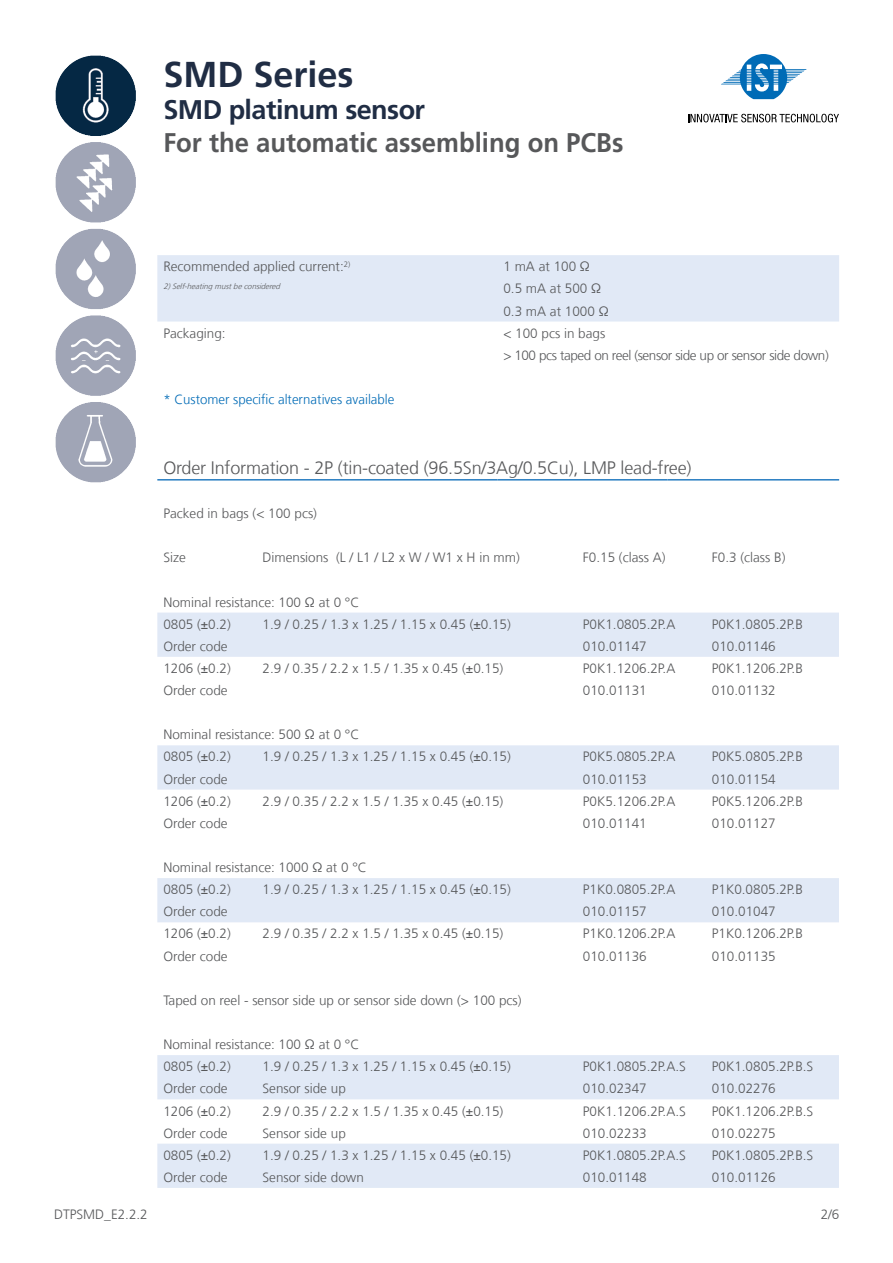
<style>
.page{position:relative;width:893px;height:1263px;background:#fff}
.page>*{position:absolute;margin:0;border:0;box-sizing:border-box;transform-origin:0 0}
.Heading{font:700 36px "Frutiger LT Com";color:#202d44}
.Subheading{font:700 27px "Frutiger LT Com";color:#57585a;scale:.95 1}
.Heading2{font:700 27px "Frutiger LT Com";letter-spacing:-.02em;color:#202d44}
.Subheading-2{font:300 18px "Frutiger LT Com";letter-spacing:-.01em;color:#57585a}
.Text{font:300 13.5px "Frutiger LT Com";color:#57585a}
.Text-2{font:300 13.5px "Frutiger LT Com";letter-spacing:-.03em;color:#57585a}
.Text-3{font:300 13.5px "Frutiger LT Com";color:#006bb6}
.Text-4{font:italic 300 7.8px "Frutiger LT Com";color:#57585a}
.s1{font-family:"Arial Narrow";font-weight:400}
</style>
<div class="page">
<img style="left:55px;top:55px;width:81px;height:428px">
<svg style="left:721px;top:54px;width:86px;height:45px"></svg>
<svg style="left:688px;top:114px;width:151px;height:8px"></svg>
<div style="left:157px;top:255px;width:682px;height:66px;background:#e1e9f6"></div>
<hr style="left:157px;top:479px;width:340px;height:1px;background:#277dc1">
<hr style="left:497px;top:479px;width:171px;height:1px;background:#277dc1">
<hr style="left:668px;top:479px;width:171px;height:1px;background:#277dc1">
<svg style="left:157px;top:612px;width:682px;height:576px"></svg>
<p class="Heading" style="left:163px;top:53px;width:192px">SMD Series</p>
<p class="Heading2" style="left:163px;top:94px;width:263px">SMD platinum sensor</p>
<p class="Subheading" style="left:163px;top:126px;width:486px">For the automatic assembling on PCBs</p>
<p class="Text" style="left:163px;top:259px;width:189px">Recommended applied current:<sup>2)</sup></p>
<p class="Text" style="left:503px;top:259px;width:88px">1 mA at 100 Ω</p>
<p class="Text-4" style="left:163px;top:282px;width:121px">2)Self-heatingmustbeconsidered</p>
<p class="Text" style="left:503px;top:281px;width:99px">0.5 mA at 500 Ω</p>
<p class="Text" style="left:503px;top:303px;width:107px">0.3 mA at 1000 Ω</p>
<p class="Text" style="left:163px;top:325px;width:64px">Packaging:</p>
<p class="Text" style="left:503px;top:325px;width:103px">&lt; 100 pcs in bags</p>
<p class="Text-2" style="left:503px;top:347px;width:327px">&gt; 100 pcs taped on reel (sensor side up or sensor side down)</p>
<p class="Text-3" style="left:163px;top:391px;width:233px">* Customer specific alternatives available</p>
<p class="Subheading-2" style="left:163px;top:457px;width:530px">Order Information - 2P (tin-coated (96.5Sn/3Ag/0.5Cu), LMP lead-free)</p>
<p class="Text" style="left:163px;top:505px;width:155px">Packed in bags (&lt; 100 pcs)</p>
<p class="Text" style="left:163px;top:550px;width:24px">Size</p>
<p class="Text" style="left:263px;top:550px;width:259px">Dimensions (L / L1 / L2 x W / W1 x H in mm)</p>
<p class="Text" style="left:583px;top:550px;width:84px">F0.15 (class A)</p>
<p class="Text" style="left:712px;top:550px;width:75px">F0.3 (class B)</p>
<p class="Text" style="left:163px;top:594px;width:198px">Nominal resistance: 100 Ω at 0 °C</p>
<p class="Text" style="left:163px;top:616px;width:69px">0805 (<span class="s1">±</span>0.2)</p>
<p class="Text" style="left:263px;top:616px;width:250px">1.9 / 0.25 / 1.3 x 1.25 / 1.15 x 0.45 (<span class="s1">±</span>0.15)</p>
<p class="Text" style="left:583px;top:616px;width:94px">P0K1.0805.2P.A</p>
<p class="Text" style="left:712px;top:616px;width:92px">P0K1.0805.2P.B</p>
<p class="Text" style="left:163px;top:638px;width:66px">Order code</p>
<p class="Text" style="left:583px;top:638px;width:65px">010.01147</p>
<p class="Text" style="left:712px;top:638px;width:65px">010.01146</p>
<p class="Text" style="left:163px;top:660px;width:69px">1206 (<span class="s1">±</span>0.2)</p>
<p class="Text" style="left:263px;top:660px;width:242px">2.9 / 0.35 / 2.2 x 1.5 / 1.35 x 0.45 (<span class="s1">±</span>0.15)</p>
<p class="Text" style="left:583px;top:660px;width:94px">P0K1.1206.2P.A</p>
<p class="Text" style="left:712px;top:660px;width:92px">P0K1.1206.2P.B</p>
<p class="Text" style="left:163px;top:682px;width:66px">Order code</p>
<p class="Text" style="left:583px;top:682px;width:65px">010.01131</p>
<p class="Text" style="left:712px;top:682px;width:65px">010.01132</p>
<p class="Text" style="left:163px;top:727px;width:198px">Nominal resistance: 500 Ω at 0 °C</p>
<p class="Text" style="left:163px;top:749px;width:69px">0805 (<span class="s1">±</span>0.2)</p>
<p class="Text" style="left:263px;top:749px;width:250px">1.9 / 0.25 / 1.3 x 1.25 / 1.15 x 0.45 (<span class="s1">±</span>0.15)</p>
<p class="Text" style="left:583px;top:749px;width:94px">P0K5.0805.2P.A</p>
<p class="Text" style="left:712px;top:749px;width:92px">P0K5.0805.2P.B</p>
<p class="Text" style="left:163px;top:771px;width:66px">Order code</p>
<p class="Text" style="left:583px;top:771px;width:65px">010.01153</p>
<p class="Text" style="left:712px;top:771px;width:65px">010.01154</p>
<p class="Text" style="left:163px;top:793px;width:69px">1206 (<span class="s1">±</span>0.2)</p>
<p class="Text" style="left:263px;top:793px;width:242px">2.9 / 0.35 / 2.2 x 1.5 / 1.35 x 0.45 (<span class="s1">±</span>0.15)</p>
<p class="Text" style="left:583px;top:793px;width:94px">P0K5.1206.2P.A</p>
<p class="Text" style="left:712px;top:793px;width:92px">P0K5.1206.2P.B</p>
<p class="Text" style="left:163px;top:815px;width:66px">Order code</p>
<p class="Text" style="left:583px;top:815px;width:65px">010.01141</p>
<p class="Text" style="left:712px;top:815px;width:65px">010.01127</p>
<p class="Text" style="left:163px;top:859px;width:205px">Nominal resistance: 1000 Ω at 0 °C</p>
<p class="Text" style="left:163px;top:882px;width:69px">0805 (<span class="s1">±</span>0.2)</p>
<p class="Text" style="left:263px;top:882px;width:250px">1.9 / 0.25 / 1.3 x 1.25 / 1.15 x 0.45 (<span class="s1">±</span>0.15)</p>
<p class="Text" style="left:583px;top:882px;width:94px">P1K0.0805.2P.A</p>
<p class="Text" style="left:712px;top:882px;width:92px">P1K0.0805.2P.B</p>
<p class="Text" style="left:163px;top:904px;width:66px">Order code</p>
<p class="Text" style="left:583px;top:904px;width:65px">010.01157</p>
<p class="Text" style="left:712px;top:904px;width:65px">010.01047</p>
<p class="Text" style="left:163px;top:926px;width:69px">1206 (<span class="s1">±</span>0.2)</p>
<p class="Text" style="left:263px;top:926px;width:242px">2.9 / 0.35 / 2.2 x 1.5 / 1.35 x 0.45 (<span class="s1">±</span>0.15)</p>
<p class="Text" style="left:583px;top:926px;width:94px">P1K0.1206.2P.A</p>
<p class="Text" style="left:712px;top:926px;width:92px">P1K0.1206.2P.B</p>
<p class="Text" style="left:163px;top:948px;width:66px">Order code</p>
<p class="Text" style="left:583px;top:948px;width:65px">010.01136</p>
<p class="Text" style="left:712px;top:948px;width:65px">010.01135</p>
<p class="Text" style="left:163px;top:992px;width:360px">Taped on reel - sensor side up or sensor side down (&gt; 100 pcs)</p>
<p class="Text" style="left:163px;top:1036px;width:198px">Nominal resistance: 100 Ω at 0 °C</p>
<p class="Text" style="left:163px;top:1059px;width:69px">0805 (<span class="s1">±</span>0.2)</p>
<p class="Text" style="left:263px;top:1059px;width:250px">1.9 / 0.25 / 1.3 x 1.25 / 1.15 x 0.45 (<span class="s1">±</span>0.15)</p>
<p class="Text" style="left:583px;top:1059px;width:104px">P0K1.0805.2P.A.S</p>
<p class="Text" style="left:712px;top:1059px;width:103px">P0K1.0805.2P.B.S</p>
<p class="Text" style="left:163px;top:1081px;width:66px">Order code</p>
<p class="Text" style="left:263px;top:1081px;width:85px">Sensor side up</p>
<p class="Text" style="left:583px;top:1081px;width:65px">010.02347</p>
<p class="Text" style="left:712px;top:1081px;width:65px">010.02276</p>
<p class="Text" style="left:163px;top:1103px;width:69px">1206 (<span class="s1">±</span>0.2)</p>
<p class="Text" style="left:263px;top:1103px;width:242px">2.9 / 0.35 / 2.2 x 1.5 / 1.35 x 0.45 (<span class="s1">±</span>0.15)</p>
<p class="Text" style="left:583px;top:1103px;width:104px">P0K1.1206.2P.A.S</p>
<p class="Text" style="left:712px;top:1103px;width:103px">P0K1.1206.2P.B.S</p>
<p class="Text" style="left:163px;top:1125px;width:66px">Order code</p>
<p class="Text" style="left:263px;top:1125px;width:85px">Sensor side up</p>
<p class="Text" style="left:583px;top:1125px;width:65px">010.02233</p>
<p class="Text" style="left:712px;top:1125px;width:65px">010.02275</p>
<p class="Text" style="left:163px;top:1147px;width:69px">0805 (<span class="s1">±</span>0.2)</p>
<p class="Text" style="left:263px;top:1147px;width:250px">1.9 / 0.25 / 1.3 x 1.25 / 1.15 x 0.45 (<span class="s1">±</span>0.15)</p>
<p class="Text" style="left:583px;top:1147px;width:104px">P0K1.0805.2P.A.S</p>
<p class="Text" style="left:712px;top:1147px;width:103px">P0K1.0805.2P.B.S</p>
<p class="Text" style="left:163px;top:1169px;width:66px">Order code</p>
<p class="Text" style="left:263px;top:1169px;width:103px">Sensor side down</p>
<p class="Text" style="left:583px;top:1169px;width:65px">010.01148</p>
<p class="Text" style="left:712px;top:1169px;width:65px">010.01126</p>
<p class="Text" style="left:54px;top:1206px;width:95px">DTPSMD_E2.2.2</p>
<p class="Text" style="left:821px;top:1206px;width:20px">2/6</p>
</div>
